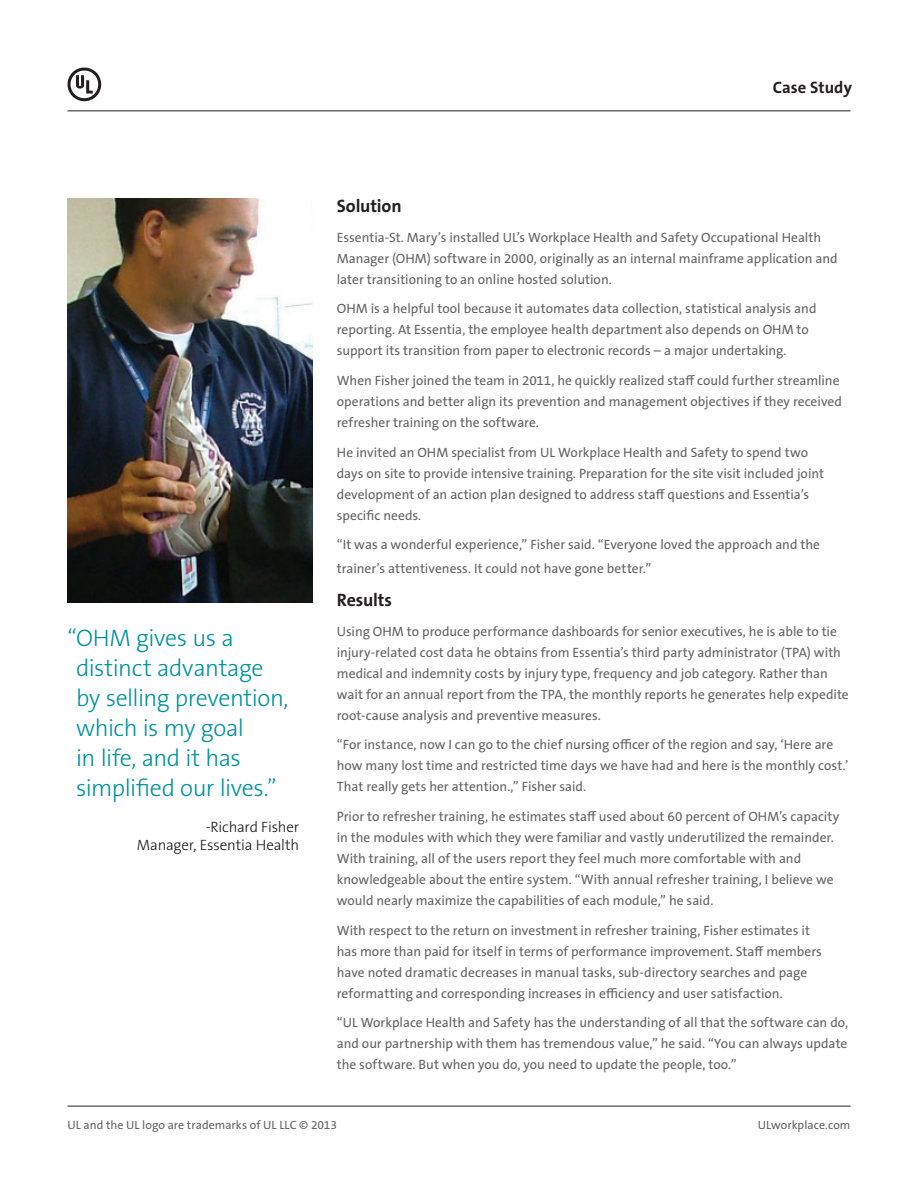
<style>
.page{position:relative;width:918px;height:1188px;background:#fff}
.page>*{position:absolute;margin:0;border:0;box-sizing:border-box;transform-origin:0 0}
.t1{font:300 24px/30px "The Sans B W3";letter-spacing:-.02em;color:#00919f}
.t2{font:700 18px "The Sans B W7";letter-spacing:-.005em;color:#231f20}
.t3{font:700 16.5px "The Sans B W7";letter-spacing:.005em;color:#231f20}
.t4{font:300 15px/18px "The Sans B W3";letter-spacing:-.01em;color:#1b1513;text-align:right}
.t5{font:13.5px/21px "The Sans B W5 Plain";color:#636366}
.t6{font:12px "The Sans B W5 Plain";letter-spacing:.005em;color:#636366}
</style>
<div class="page">
<hr style="left:68px;top:1106px;width:782px;height:1px;background:#231f20">
<hr style="left:68px;top:111px;width:782px;height:1px;background:#231f20">
<svg style="left:67px;top:67px;width:35px;height:35px"></svg>
<img style="left:68px;top:199px;width:245px;height:404px">
<p class="t3" style="left:773px;top:77px;width:81px">Case Study</p>
<h1 class="t1" style="left:76px;top:623px;width:214px;text-indent:-9px">“OHM gives us a distinct advantage by selling prevention, which is my goal<br>in life, and it has simplified our lives.”</h1>
<p class="t4" style="left:137px;top:818px;width:164px">-Richard Fisher<br>Manager, Essentia Health</p>
<h2 class="t2" style="left:337px;top:194px;width:66px">Solution</h2>
<p class="t5" style="left:337px;top:227px;width:502px">Essentia-St. Mary’s installed UL’s Workplace Health and Safety Occupational Health<br>Manager (OHM) software in 2000, originally as an internal mainframe application and later transitioning to an online hosted solution.</p>
<p class="t5" style="left:337px;top:298px;width:481px">OHM is a helpful tool because it automates data collection, statistical analysis and reporting. At Essentia, the employee health department also depends on OHM to support its transition from paper to electronic records – a major undertaking.</p>
<p class="t5" style="left:337px;top:370px;width:507px">When Fisher joined the team in 2011, he quickly realized staff could further streamline operations and better align its prevention and management objectives if they received refresher training on the software.</p>
<p class="t5" style="left:337px;top:442px;width:489px">He invited an OHM specialist from UL Workplace Health and Safety to spend two days on site to provide intensive training. Preparation for the site visit included joint development of an action plan designed to address staff questions and Essentia’s specific needs.</p>
<p class="t5" style="left:337px;top:533px;width:485px;line-height:24px">“It was a wonderful experience,” Fisher said. “Everyone loved the approach and the trainer’s attentiveness. It could not have gone better.”</p>
<h2 class="t2" style="left:337px;top:588px;width:57px">Results</h2>
<p class="t5" style="left:337px;top:621px;width:513px">Using OHM to produce performance dashboards for senior executives, he is able to tie injury-related cost data he obtains from Essentia’s third party administrator (TPA) with medical and indemnity costs by injury type, frequency and job category. Rather than wait for an annual report from the TPA, the monthly reports he generates help expedite root-cause analysis and preventive measures.</p>
<p class="t5" style="left:337px;top:734px;width:513px">“For instance, now I can go to the chief nursing officer of the region and say, ‘Here are how many lost time and restricted time days we have had and here is the monthly cost.’<br>That really gets her attention.,” Fisher said.</p>
<p class="t5" style="left:337px;top:806px;width:504px">Prior to refresher training, he estimates staff used about 60 percent of OHM’s capacity in the modules with which they were familiar and vastly underutilized the remainder.<br>With training, all of the users report they feel much more comfortable with and knowledgeable about the entire system. “With annual refresher training, I believe we would nearly maximize the capabilities of each module,” he said.</p>
<p class="t5" style="left:337px;top:920px;width:487px">With respect to the return on investment in refresher training, Fisher estimates it has more than paid for itself in terms of performance improvement. Staff members have noted dramatic decreases in manual tasks, sub-directory searches and page reformatting and corresponding increases in efficiency and user satisfaction.</p>
<p class="t5" style="left:337px;top:1012px;width:513px;text-align:justify">“UL Workplace Health and Safety has the understanding of all that the software can do, and our partnership with them has tremendous value,” he said. “You can always update the software. But when you do, you need to update the people, too.”</p>
<p class="t6" style="left:68px;top:1118px;width:271px">UL and the UL logo are trademarks of UL LLC © 2013</p>
<p class="t6" style="left:758px;top:1118px;width:94px">ULworkplace.com</p>
</div>
